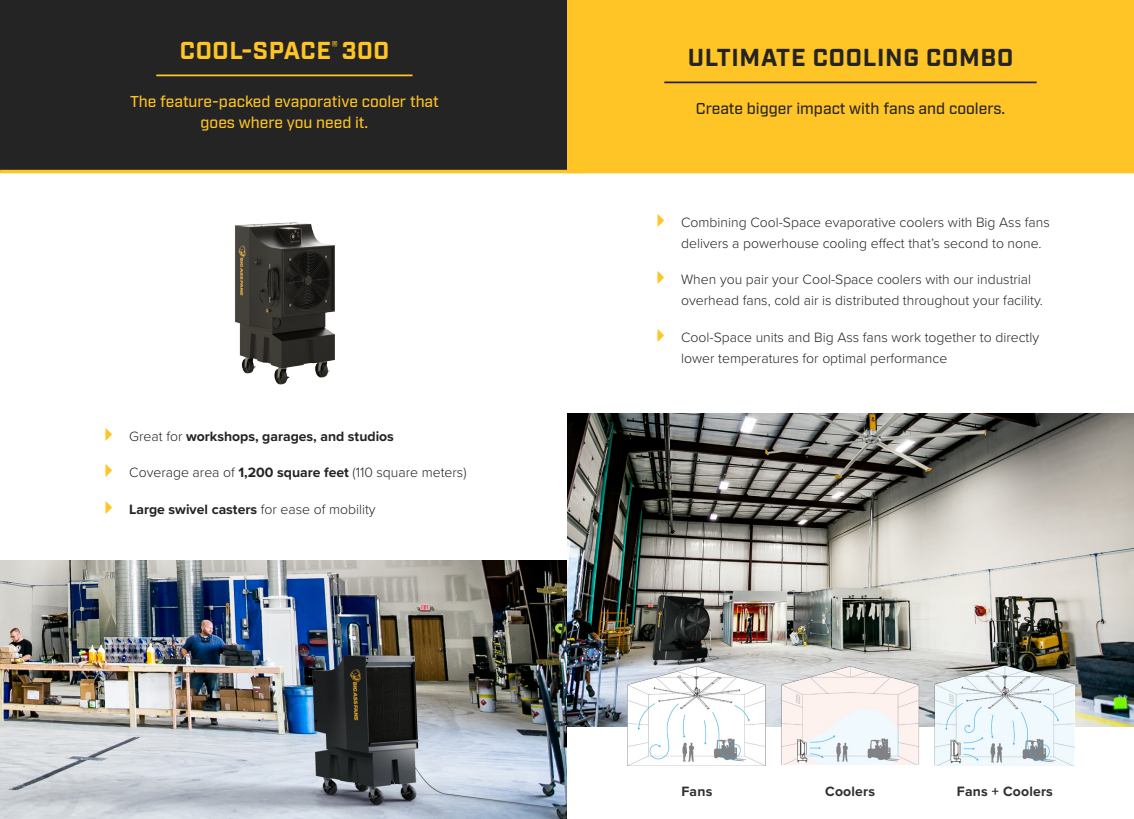
<style>
.page{position:relative;width:1134px;height:819px;background:#fff}
.page>*{position:absolute;margin:0;border:0;box-sizing:border-box;transform-origin:0 0}
.H5-Underlined_RP{font:700 24.5px "Industry";letter-spacing:.03em;color:#242424}
.H5-Underlined_RP-2{font:700 24.5px "Industry";letter-spacing:.03em;color:#ffc425}
.body_RP{font:500 15.75px/21px "Industry";color:#ffc425;text-align:center}
.body_RP-2{font:500 15.75px "Industry";color:#242424}
.t1{font:300 14px/21px "Proxima Nova";color:#242424}
.t2{font:700 14px "Proxima Nova";color:#242424}
.body{font:700 14px "Proxima Nova";letter-spacing:.015em;color:#2f2f2f}
.s1{font-weight:300}
.s2{font-weight:700}
</style>
<div class="page">
<div style="left:566px;top:0;width:568px;height:172px;background:#ffc425"></div>
<hr style="left:664px;top:82px;width:373px;height:1px;background:#242424">
<img style="left:567px;top:413px;width:567px;height:314px">
<hr style="left:567px;top:170px;width:567px;height:3px;background:#ffc425">
<img style="left:627px;top:666px;width:140px;height:99px">
<img style="left:781px;top:667px;width:138px;height:98px">
<img style="left:934px;top:666px;width:140px;height:100px">
<img style="left:234px;top:222px;width:101px;height:162px">
<div style="left:0;top:0;width:567px;height:172px;background:#242424"></div>
<img style="left:0;top:561px;width:567px;height:258px">
<hr style="left:156px;top:75px;width:257px;height:1px;background:#ffc425">
<hr style="left:1px;top:170px;width:583px;height:3px;background:#ffc425">
<p class="H5-Underlined_RP-2" style="left:180px;top:36px;width:211px">COOL-SPACE<sup>®</sup> 300</p>
<p class="body_RP" style="left:130px;top:91px;width:310px">The feature-packed evaporative cooler that goes where you need it.</p>
<p class="t2" style="left:129px;top:426px;width:266px"><span class="s1">Great for</span> workshops, garages, and studios</p>
<p class="t1" style="left:129px;top:461px;width:339px">Coverage area of <span class="s2">1,200 square feet</span> (110 square meters)</p>
<p class="t2" style="left:129px;top:499px;width:248px">Large swivel casters <span class="s1">for ease of mobility</span></p>
<p class="H5-Underlined_RP" style="left:688px;top:43px;width:327px">ULTIMATE COOLING COMBO</p>
<p class="body_RP-2" style="left:696px;top:99px;width:311px">Create bigger impact with fans and coolers.</p>
<p class="t1" style="left:681px;top:211px;width:370px">Combining Cool-Space evaporative coolers with Big Ass fans delivers a powerhouse cooling effect that’s second to none.</p>
<p class="t1" style="left:681px;top:268px;width:363px">When you pair your Cool-Space coolers with our industrial overhead fans, cold air is distributed throughout your facility.</p>
<p class="t1" style="left:681px;top:326px;width:360px">Cool-Space units and Big Ass fans work together to directly lower temperatures for optimal performance</p>
<p class="body" style="left:681px;top:781px;width:33px">Fans</p>
<p class="body" style="left:825px;top:781px;width:51px">Coolers</p>
<p class="body" style="left:957px;top:781px;width:98px">Fans + Coolers</p>
</div>
